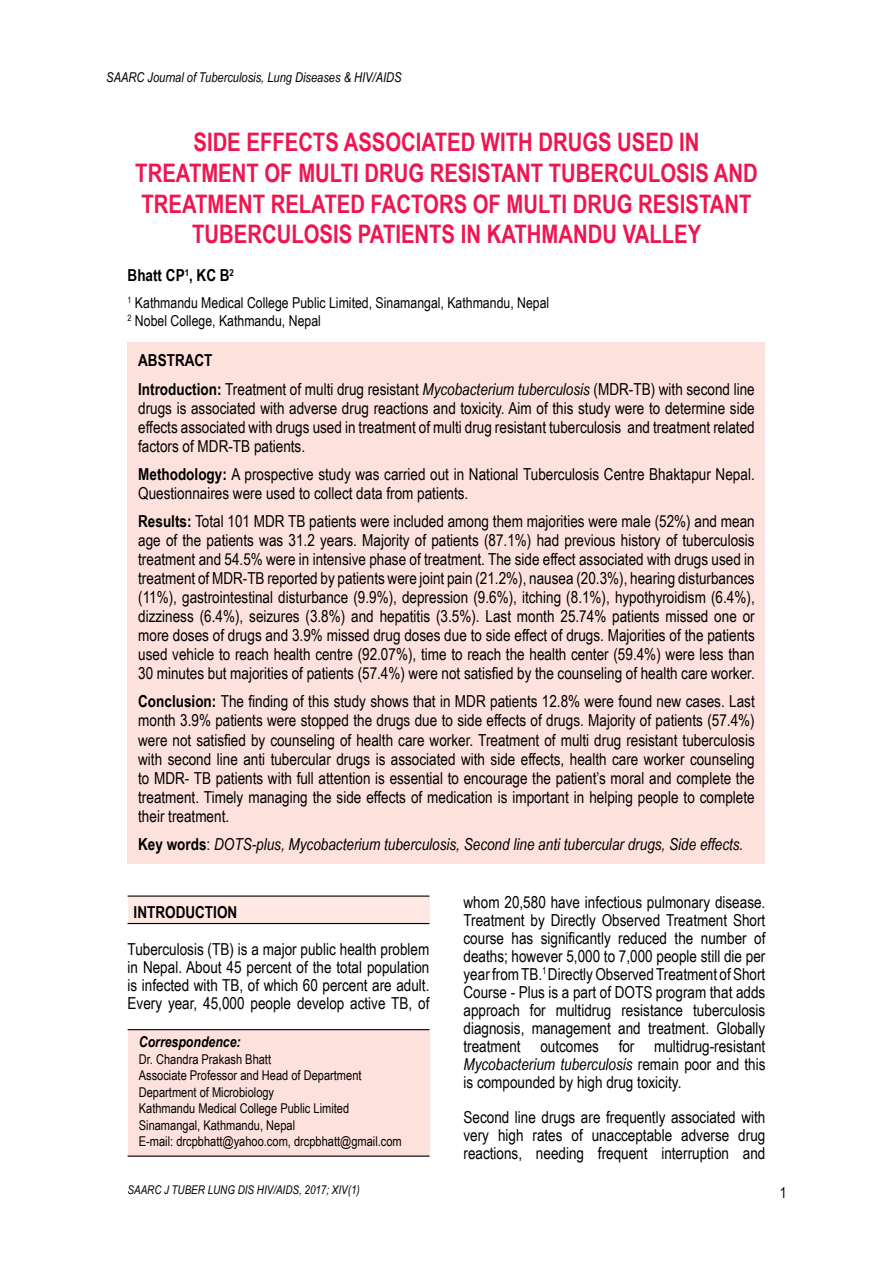
<style>
.page{position:relative;width:893px;height:1263px;background:#fff}
.page>*{position:absolute;margin:0;border:0;box-sizing:border-box;transform-origin:0 0}
.t1{font:700 25.5px/30.6px "Arial Narrow";color:#ed1651;text-align:center}
.t2{font:16.5px/19px "Arial Narrow";color:#000;text-align:justify}
.t3{font:italic 16.5px "Arial Narrow";color:#000}
.t4{font:700 16.5px "Arial Narrow";color:#000}
.t5{font:15px/18px "Arial Narrow";color:#000}
.t6{font:italic 700 15px "Arial Narrow";color:#000}
.t7{font:13.5px/16.5px "Arial Narrow";color:#000}
.t8{font:italic 13.5px "Arial Narrow";color:#000}
.t9{font:italic 12px "Arial Narrow";color:#000}
.s1{font-weight:700}
.s2{font-style:italic}
.s3{font-weight:700;font-style:normal}
.s4{font-style:normal}
</style>
<div class="page">
<div style="left:128px;top:1029px;width:301px;height:128px;background:#fde1dd"></div>
<div style="left:128px;top:342px;width:637px;height:521px;background:#fde1dd"></div>
<hr style="left:128px;top:1029px;width:301px;height:1px;background:#000">
<hr style="left:128px;top:1155px;width:301px;height:2px;background:#000">
<div style="left:128px;top:896px;width:301px;height:27px;background:#fde8e4"></div>
<hr style="left:128px;top:895px;width:301px;height:2px;background:#000">
<hr style="left:128px;top:923px;width:301px;height:1px;background:#000">
<p class="t8" style="left:106px;top:67px;width:297px">SAARC Journal of Tuberculosis, Lung Diseases &amp; HIV/AIDS</p>
<h1 class="t1" style="left:135px;top:126px;width:624px">SIDE EFFECTS ASSOCIATED WITH DRUGS USED IN TREATMENT OF MULTI DRUG RESISTANT TUBERCULOSIS AND TREATMENT RELATED FACTORS OF MULTI DRUG RESISTANT TUBERCULOSIS PATIENTS IN KATHMANDU VALLEY</h1>
<p class="t4" style="left:128px;top:263px;width:108px">Bhatt CP<sup>1</sup>, KC B<sup>2</sup></p>
<p class="t5" style="left:128px;top:293px;width:423px"><sup>1</sup> Kathmandu Medical College Public Limited, Sinamangal, Kathmandu, Nepal<br><sup>2</sup> Nobel College, Kathmandu, Nepal</p>
<p class="t2" style="left:138px;top:346px;width:618px;line-height:28px"><span class="s1">ABSTRACT<br>Introduction:</span> Treatment of multi drug resistant <span class="s2">Mycobacterium tuberculosis</span> (MDR-TB) with second line</p>
<p class="t2" style="left:138px;top:398px;width:618px">drugs is associated with adverse drug reactions and toxicity. Aim of this study were to determine side effects associated with drugs used in treatment of multi drug resistant tuberculosis and treatment related factors of MDR-TB patients.</p>
<p class="t2" style="left:138px;top:464px;width:618px"><span class="s1">Methodology:</span> A prospective study was carried out in National Tuberculosis Centre Bhaktapur Nepal.<br>Questionnaires were used to collect data from patients.</p>
<p class="t2" style="left:138px;top:511px;width:618px"><span class="s1">Results:</span> Total 101 MDR TB patients were included among them majorities were male (52%) and mean age of the patients was 31.2 years. Majority of patients (87.1%) had previous history of tuberculosis treatment and 54.5% were in intensive phase of treatment. The side effect associated with drugs used in treatment of MDR-TB reported by patients were joint pain (21.2%), nausea (20.3%), hearing disturbances (11%), gastrointestinal disturbance (9.9%), depression (9.6%), itching (8.1%), hypothyroidism (6.4%), dizziness (6.4%), seizures (3.8%) and hepatitis (3.5%). Last month 25.74% patients missed one or more doses of drugs and 3.9% missed drug doses due to side effect of drugs. Majorities of the patients used vehicle to reach health centre (92.07%), time to reach the health center (59.4%) were less than 30 minutes but majorities of patients (57.4%) were not satisfied by the counseling of health care worker.</p>
<p class="t2" style="left:138px;top:691px;width:618px"><span class="s1">Conclusion:</span> The finding of this study shows that in MDR patients 12.8% were found new cases. Last month 3.9% patients were stopped the drugs due to side effects of drugs. Majority of patients (57.4%) were not satisfied by counseling of health care worker. Treatment of multi drug resistant tuberculosis with second line anti tubercular drugs is associated with side effects, health care worker counseling to MDR- TB patients with full attention is essential to encourage the patient’s moral and complete the treatment. Timely managing the side effects of medication is important in helping people to complete their treatment.</p>
<p class="t3" style="left:138px;top:832px;width:607px"><span class="s3">Key words</span><span class="s4">:</span> DOTS-plus, Mycobacterium tuberculosis, Second line anti tubercular drugs, Side effects.</p>
<p class="t4" style="left:134px;top:899px;width:105px">INTRODUCTION</p>
<p class="t2" style="left:128px;top:939px;width:303px;line-height:18px">Tuberculosis (TB) is a major public health problem in Nepal. About 45 percent of the total population is infected with TB, of which 60 percent are adult.<br>Every year, 45,000 people develop active TB, of</p>
<p class="t6" style="left:139px;top:1031px;width:103px">Correspondence:</p>
<p class="t7" style="left:139px;top:1050px;width:265px">Dr. Chandra Prakash Bhatt<br>Associate Professor and Head of Department Department of Microbiology<br>Kathmandu Medical College Public Limited Sinamangal, Kathmandu, Nepal<br>E-mail: drcpbhatt@yahoo.com, drcpbhatt@gmail.com</p>
<p class="t9" style="left:128px;top:1181px;width:234px">SAARC J TUBER LUNG DIS HIV/AIDS, 2017; XIV(1)</p>
<p class="t2" style="left:463px;top:892px;width:303px;line-height:18px">whom 20,580 have infectious pulmonary disease.<br>Treatment by Directly Observed Treatment Short course has significantly reduced the number of deaths; however 5,000 to 7,000 people still die per year from TB.<sup>1</sup> Directly Observed Treatment of Short Course - Plus is a part of DOTS program that adds approach for multidrug resistance tuberculosis diagnosis, management and treatment. Globally treatment outcomes for multidrug-resistant <span class="s2">Mycobacterium tuberculosis</span> remain poor and this is compounded by high drug toxicity.</p>
<p class="t2" style="left:463px;top:1107px;width:303px;line-height:18px">Second line drugs are frequently associated with very high rates of unacceptable adverse drug reactions, needing frequent interruption and</p>
<p class="t5" style="left:780px;top:1183px;width:8px">1</p>
</div>
